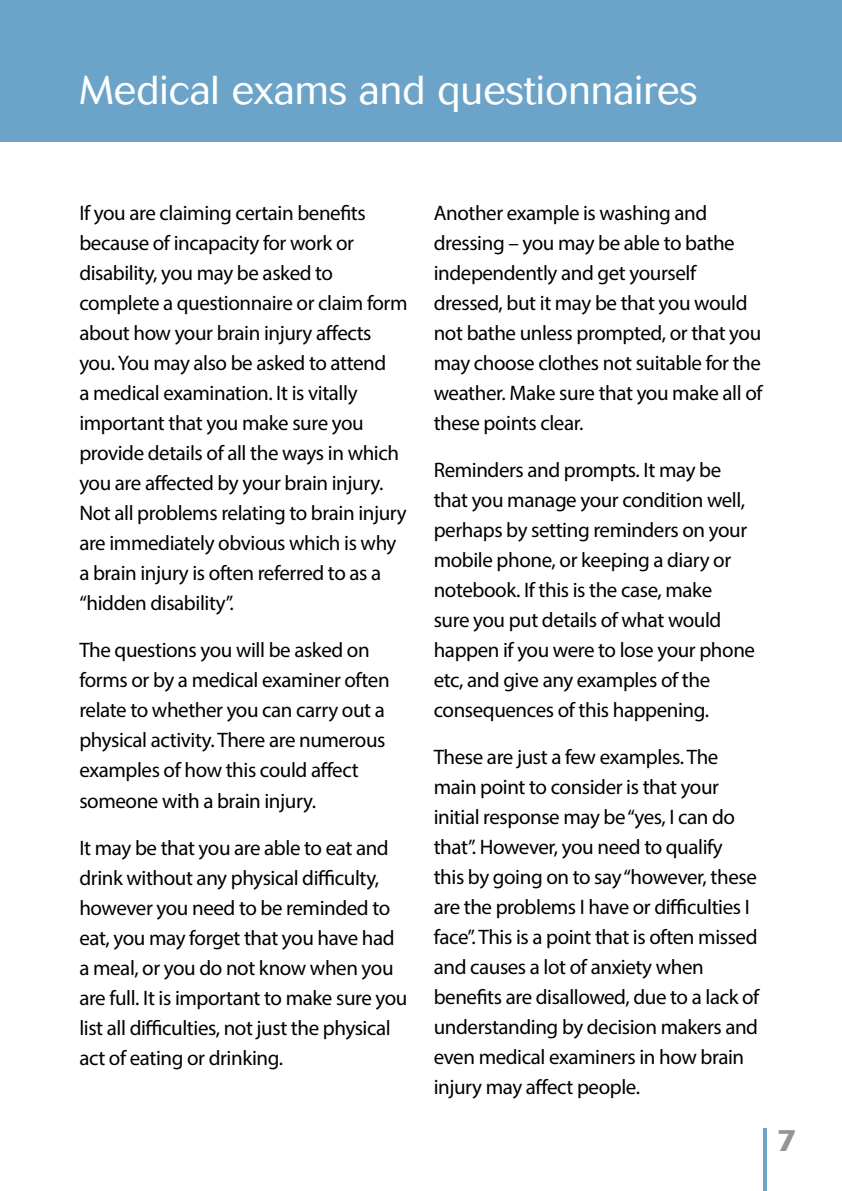
<style>
.page{position:relative;width:842px;height:1191px;background:#fff}
.page>*{position:absolute;margin:0;border:0;box-sizing:border-box;transform-origin:0 0}
.t1{font:300 40px "Cosmos BQ";color:#fff}
.t2{font:700 30px "Cosmos BQ";color:#939598}
.t3{font:21px/30px "Myriad Pro";letter-spacing:-.02em;color:#000}
</style>
<div class="page">
<div style="left:0;top:0;width:842px;height:142px;background:#6ca4c9"></div>
<hr style="left:763px;top:1128px;width:3px;height:63px;background:#6ca4c9">
<h1 class="t1" style="left:79px;top:67px;width:620px">Medical exams and questionnaires</h1>
<p class="t3" style="left:79px;top:198px;width:330px">If you are claiming certain benefits because of incapacity for work or disability, you may be asked to complete a questionnaire or claim form about how your brain injury affects you. You may also be asked to attend<br>a medical examination. It is vitally important that you make sure you provide details of all the ways in which you are affected by your brain injury.<br>Not all problems relating to brain injury are immediately obvious which is why a brain injury is often referred to as a “hidden disability”.</p>
<p class="t3" style="left:79px;top:635px;width:312px">The questions you will be asked on forms or by a medical examiner often relate to whether you can carry out a physical activity. There are numerous examples of how this could affect someone with a brain injury.</p>
<p class="t3" style="left:79px;top:832px;width:330px">It may be that you are able to eat and drink without any physical difficulty, however you need to be reminded to eat, you may forget that you have had a meal, or you do not know when you are full. It is important to make sure you list all difficulties, not just the physical act of eating or drinking.</p>
<p class="t3" style="left:434px;top:197px;width:330px">Another example is washing and dressing – you may be able to bathe independently and get yourself dressed, but it may be that you would not bathe unless prompted, or that you may choose clothes not suitable for the weather. Make sure that you make all of these points clear.</p>
<p class="t3" style="left:434px;top:455px;width:323px">Reminders and prompts. It may be that you manage your condition well, perhaps by setting reminders on your mobile phone, or keeping a diary or notebook. If this is the case, make<br>sure you put details of what would happen if you were to lose your phone etc, and give any examples of the consequences of this happening.</p>
<p class="t3" style="left:434px;top:742px;width:327px">These are just a few examples. The main point to consider is that your initial response may be “yes, I can do that”. However, you need to qualify<br>this by going on to say “however, these are the problems I have or difficulties I face”. This is a point that is often missed and causes a lot of anxiety when benefits are disallowed, due to a lack of understanding by decision makers and even medical examiners in how brain injury may affect people.</p>
<h2 class="t2" style="left:777px;top:1123px;width:22px">7</h2>
</div>
